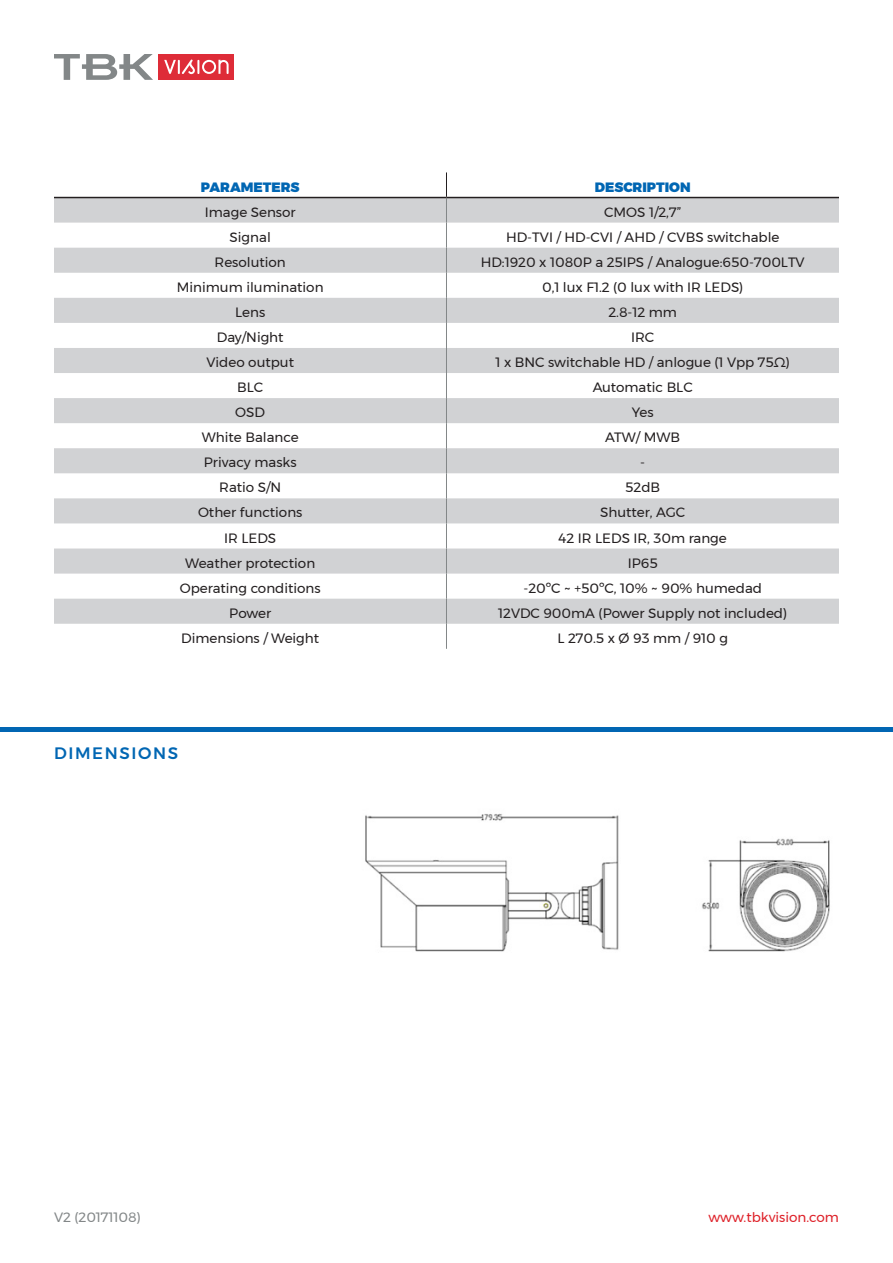
<style>
.page{position:relative;width:893px;height:1263px;background:#fff}
.page>*{position:absolute;margin:0;border:0;box-sizing:border-box;transform-origin:0 0}
.t1{font:500 16.5px "Montserrat";letter-spacing:.1em;color:#0166b3}
.t2{font:13.5px "Montserrat";color:#231f20}
.t3{font:900 13.5px "Montserrat";color:#0166b3}
.t4{font:13.5px "Montserrat";color:#de2129}
.t5{font:13.5px "Montserrat";color:#838788}
</style>
<div class="page">
<svg style="left:54px;top:54px;width:99px;height:26px"></svg>
<div style="left:159px;top:54px;width:75px;height:26px;background:#de2c38"></div>
<svg style="left:164px;top:60px;width:65px;height:14px"></svg>
<svg style="left:54px;top:198px;width:785px;height:426px;fill:#d1d2d4"></svg>
<hr style="left:54px;top:197px;width:392px;height:1px;background:#231f20">
<svg style="left:446px;top:172px;width:1px;height:477px"></svg>
<hr style="left:446px;top:197px;width:393px;height:1px;background:#231f20">
<hr style="left:0;top:727px;width:893px;height:4px;background:#0166b3">
<img style="left:365px;top:813px;width:465px;height:139px">
<p class="t3" style="left:201px;top:176px;width:100px">PARAMETERS</p>
<p class="t3" style="left:595px;top:176px;width:97px">DESCRIPTION</p>
<p class="t2" style="left:205px;top:201px;width:92px">Image Sensor</p>
<p class="t2" style="left:604px;top:201px;width:79px">CMOS 1/2,7”</p>
<p class="t2" style="left:230px;top:227px;width:43px">Signal</p>
<p class="t2" style="left:506px;top:227px;width:275px">HD-TVI / HD-CVI / AHD / CVBS switchable</p>
<p class="t2" style="left:215px;top:252px;width:73px">Resolution</p>
<p class="t2" style="left:481px;top:252px;width:326px">HD:1920 x 1080P a 25IPS / Analogue:650-700LTV</p>
<p class="t2" style="left:177px;top:277px;width:148px">Minimum ilumination</p>
<p class="t2" style="left:542px;top:277px;width:203px">0,1 lux F1.2 (0 lux with IR LEDS)</p>
<p class="t2" style="left:235px;top:302px;width:32px">Lens</p>
<p class="t2" style="left:608px;top:302px;width:70px">2.8-12 mm</p>
<p class="t2" style="left:217px;top:327px;width:68px">Day/Night</p>
<p class="t2" style="left:631px;top:327px;width:25px">IRC</p>
<p class="t2" style="left:206px;top:352px;width:89px">Video output</p>
<p class="t2" style="left:495px;top:352px;width:296px">1 x BNC switchable HD / anlogue (1 Vpp 75Ω)</p>
<p class="t2" style="left:237px;top:377px;width:28px">BLC</p>
<p class="t2" style="left:593px;top:377px;width:102px">Automatic BLC</p>
<p class="t2" style="left:235px;top:402px;width:31px">OSD</p>
<p class="t2" style="left:632px;top:402px;width:23px">Yes</p>
<p class="t2" style="left:202px;top:427px;width:98px">White Balance</p>
<p class="t2" style="left:605px;top:427px;width:76px">ATW/ MWB</p>
<p class="t2" style="left:204px;top:452px;width:94px">Privacy masks</p>
<p class="t2" style="left:640px;top:452px;width:6px">-</p>
<p class="t2" style="left:219px;top:477px;width:63px">Ratio S/N</p>
<p class="t2" style="left:625px;top:477px;width:36px">52dB</p>
<p class="t2" style="left:198px;top:502px;width:106px">Other functions</p>
<p class="t2" style="left:600px;top:502px;width:87px">Shutter, AGC</p>
<p class="t2" style="left:224px;top:527px;width:54px">IR LEDS</p>
<p class="t2" style="left:559px;top:527px;width:170px">42 IR LEDS IR, 30m range</p>
<p class="t2" style="left:185px;top:552px;width:132px">Weather protection</p>
<p class="t2" style="left:628px;top:552px;width:31px">IP65</p>
<p class="t2" style="left:180px;top:577px;width:142px">Operating conditions</p>
<p class="t2" style="left:523px;top:577px;width:240px">-20ºC ~ +50ºC, 10% ~ 90% humedad</p>
<p class="t2" style="left:229px;top:603px;width:43px">Power</p>
<p class="t2" style="left:498px;top:603px;width:290px">12VDC 900mA (Power Supply not included)</p>
<p class="t2" style="left:181px;top:628px;width:140px">Dimensions / Weight</p>
<p class="t2" style="left:557px;top:628px;width:172px">L 270.5 x Ø 93 mm / 910 g</p>
<p class="t1" style="left:54px;top:740px;width:126px">DIMENSIONS</p>
<p class="t5" style="left:54px;top:1207px;width:88px">V2 (20171108)</p>
<p class="t4" style="left:708px;top:1207px;width:132px">www.tbkvision.com</p>
</div>
